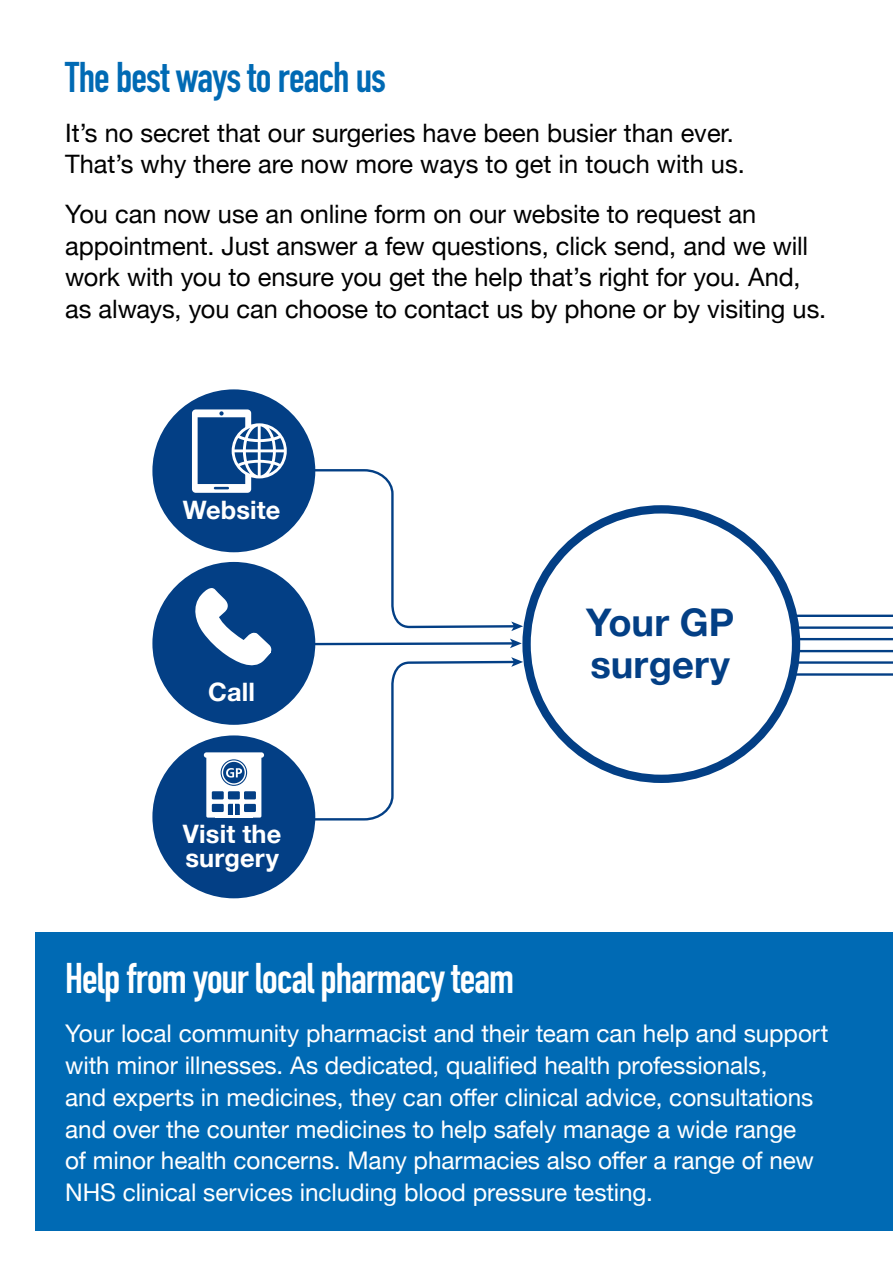
<style>
.page{position:relative;width:893px;height:1263px;background:#fff}
.page>*{position:absolute;margin:0;border:0;box-sizing:border-box;transform-origin:0 0}
.t1{font:700 42.3px "DIN Condensed";letter-spacing:-.025em;color:#fff}
.t2{font:700 42.3px "DIN Condensed";letter-spacing:-.02em;color:#006ab4}
.t3{font:700 38.1px/42.3px "Helvetica Neue";letter-spacing:.005em;color:#033f85}
.t4{font:25.35px/31.8px "Helvetica Neue";color:#000}
.t5{font:700 25.35px/23.2px "Helvetica Neue";letter-spacing:.005em;color:#fff}
.t6{font:24.3px/31.8px "Helvetica Neue";letter-spacing:-.005em;color:#fff}
</style>
<div class="page">
<svg style="left:523px;top:505px;width:277px;height:278px"></svg>
<svg style="left:790px;top:648px;width:103px;height:135px"></svg>
<svg style="left:790px;top:505px;width:103px;height:137px"></svg>
<div style="left:152px;top:735px;width:163px;height:163px;background:#033f85;border-radius:50%"></div>
<div style="left:152px;top:562px;width:163px;height:163px;background:#033f85;border-radius:50%"></div>
<div style="left:152px;top:389px;width:163px;height:163px;background:#033f85;border-radius:50%"></div>
<div style="left:35px;top:932px;width:858px;height:299px;background:#006ab4"></div>
<svg style="left:186px;top:409px;width:337px;height:413px"></svg>
<p class="t2" style="left:65px;top:48px;width:322px">The best ways to reach us</p>
<p class="t4" style="left:65px;top:118px;width:681px">It’s no secret that our surgeries have been busier than ever.<br>That’s why there are now more ways to get in touch with us.</p>
<p class="t4" style="left:65px;top:200px;width:763px">You can now use an online form on our website to request an appointment. Just answer a few questions, click send, and we will work with you to ensure you get the help that’s right for you. And, as always, you can choose to contact us by phone or by visiting us.</p>
<p class="t5" style="left:183px;top:499px;width:99px">Website</p>
<p class="t5" style="left:208px;top:681px;width:48px">Call</p>
<p class="t5" style="left:183px;top:823px;width:100px">Visit the surgery</p>
<p class="t3" style="left:586px;top:602px;width:149px">Your GP surgery</p>
<p class="t1" style="left:65px;top:949px;width:450px">Help from your local pharmacy team</p>
<p class="t6" style="left:65px;top:1019px;width:765px">Your local community pharmacist and their team can help and support with minor illnesses. As dedicated, qualified health professionals,<br>and experts in medicines, they can offer clinical advice, consultations and over the counter medicines to help safely manage a wide range<br>of minor health concerns. Many pharmacies also offer a range of new NHS clinical services including blood pressure testing.</p>
</div>
